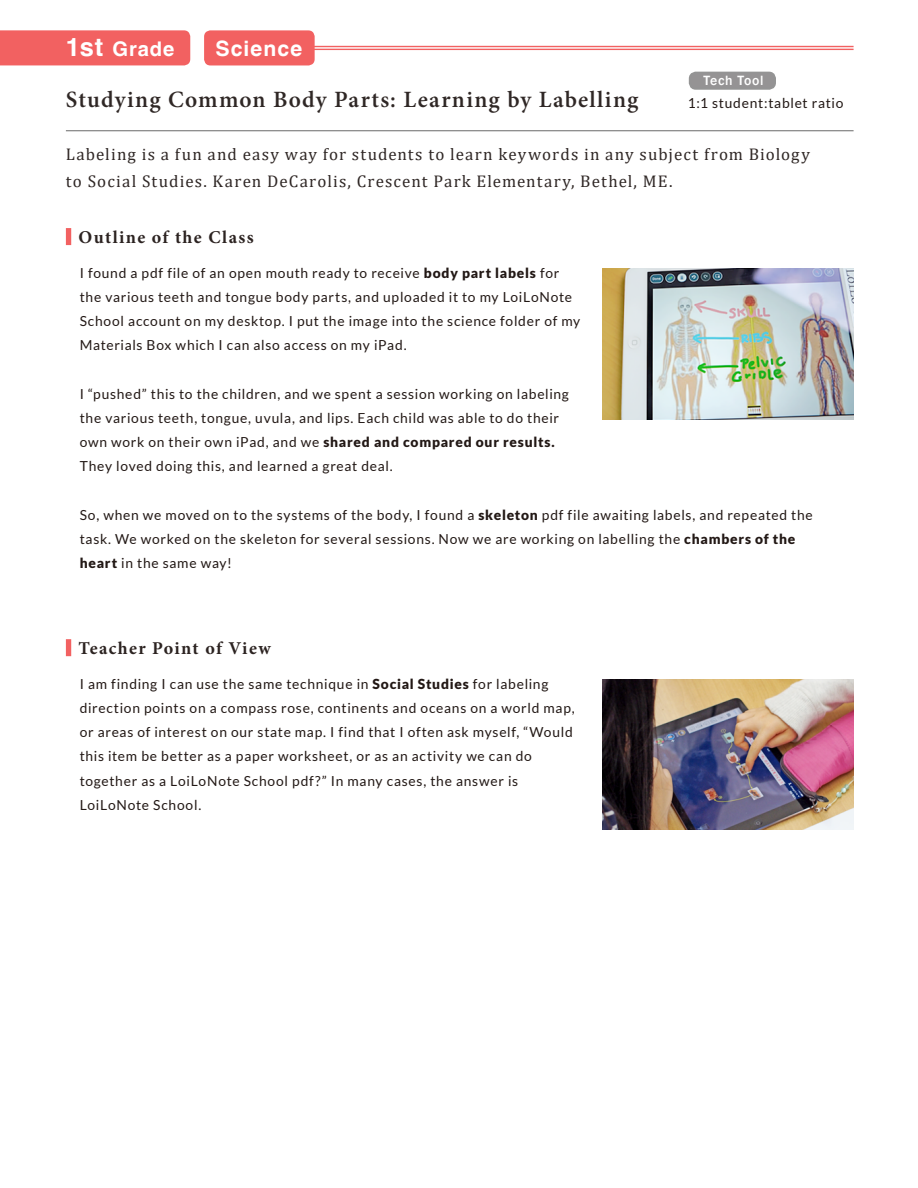
<style>
.page{position:relative;width:918px;height:1188px;background:#fff}
.page>*{position:absolute;margin:0;border:0;box-sizing:border-box;transform-origin:0 0}
.t1{font:600 23.4px "Minion Pro";letter-spacing:.055em;color:#2f2725}
.t2{font:700 21.3px "Helvetica";letter-spacing:.05em;color:#fff}
.t3{font:700 20.25px "Helvetica";letter-spacing:.04em;color:#fff}
.t4{font:700 18px "Minion Pro";letter-spacing:.075em;color:#2c2321}
.t5{font:16.95px/26.5px "Cambria Math";letter-spacing:.065em;color:#2f2725}
.t6{font:13.8px/24.2px "Lato";letter-spacing:.05em;color:#221815}
.t7{font:500 13.8px "Franklin Gothic";letter-spacing:.05em;color:#fff}
.s1{font-size:25.5px}
.s2{font-weight:900}
</style>
<div class="page">
<div style="left:0;top:30px;width:190px;height:35px;background:#f26161"></div>
<div style="left:66px;top:228px;width:5px;height:17px;background:#f26161"></div>
<hr style="left:66px;top:130px;width:788px;height:1px;background:#727171">
<img style="left:603px;top:268px;width:251px;height:152px">
<hr style="left:269px;top:46px;width:585px;height:1px;background:#f26161">
<hr style="left:269px;top:49px;width:585px;height:1px;background:#f26161">
<div style="left:204px;top:30px;width:111px;height:35px;background:#f26161;border-radius:6px"></div>
<div style="left:690px;top:73px;width:85px;height:16px;background:#959394;border-radius:6px"></div>
<div style="left:689px;top:72px;width:87px;height:18px;border:2px solid #949494;border-radius:6px"></div>
<div style="left:66px;top:639px;width:5px;height:17px;background:#f26161"></div>
<img style="left:603px;top:679px;width:251px;height:150px">
<h3 class="t3" style="left:66px;top:33px;width:110px"><span class="s1">1st</span> Grade</h3>
<h2 class="t2" style="left:215px;top:31px;width:88px">Science</h2>
<p class="t7" style="left:704px;top:72px;width:62px">Tech Tool</p>
<h1 class="t1" style="left:66px;top:84px;width:574px">Studying Common Body Parts: Learning by Labelling</h1>
<p class="t5" style="left:66px;top:141px;width:746px">Labeling is a fun and easy way for students to learn keywords in any subject from Biology to Social Studies. Karen DeCarolis, Crescent Park Elementary, Bethel, ME.</p>
<p class="t6" style="left:688px;top:91px;width:157px">1:1 student:tablet ratio</p>
<h3 class="t4" style="left:79px;top:225px;width:177px">Outline of the Class</h3>
<p class="t6" style="left:80px;top:261px;width:502px">I found a pdf file of an open mouth ready to receive <span class="s2">body part labels</span> for the various teeth and tongue body parts, and uploaded it to my LoiLoNote School account on my desktop. I put the image into the science folder of my Materials Box which I can also access on my iPad.</p>
<p class="t6" style="left:80px;top:381px;width:491px">I “pushed” this to the children, and we spent a session working on labeling the various teeth, tongue, uvula, and lips. Each child was able to do their own work on their own iPad, and we <span class="s2">shared and compared our results.<br></span>They loved doing this, and learned a great deal.</p>
<p class="t6" style="left:80px;top:502px;width:735px">So, when we moved on to the systems of the body, I found a <span class="s2">skeleton</span> pdf file awaiting labels, and repeated the task. We worked on the skeleton for several sessions. Now we are working on labelling the <span class="s2">chambers of the heart</span> in the same way!</p>
<h3 class="t4" style="left:79px;top:636px;width:194px">Teacher Point of View</h3>
<p class="t6" style="left:80px;top:672px;width:496px">I am finding I can use the same technique in <span class="s2">Social Studies</span> for labeling direction points on a compass rose, continents and oceans on a world map, or areas of interest on our state map. I find that I often ask myself, “Would this item be better as a paper worksheet, or as an activity we can do together as a LoiLoNote School pdf?” In many cases, the answer is LoiLoNote School.</p>
</div>
